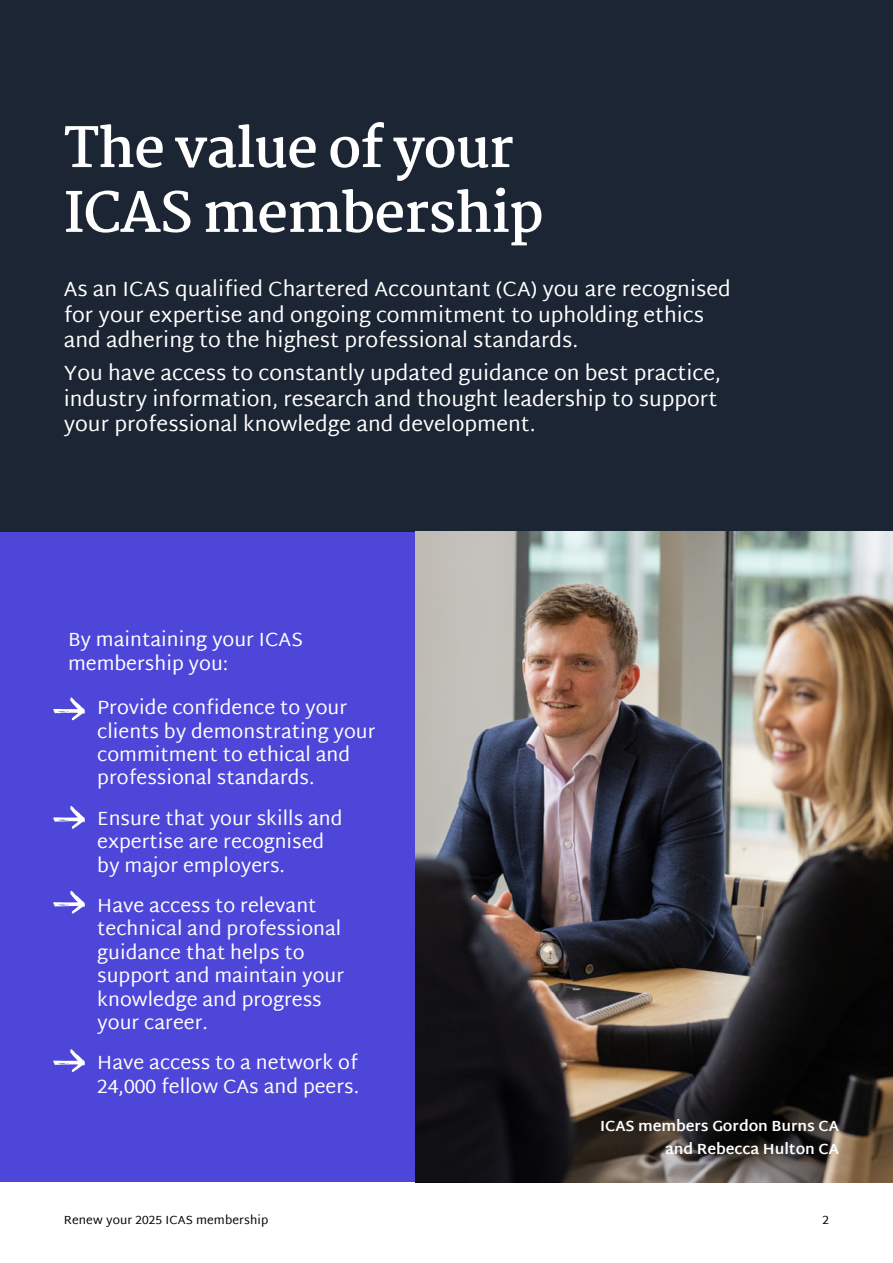
<style>
.page{position:relative;width:893px;height:1263px;background:#fff}
.page>*{position:absolute;margin:0;border:0;box-sizing:border-box;transform-origin:0 0}
.t1{font:700 54px/64.8px "Martel";letter-spacing:-.02em;color:#fff}
.t2{font:21px/25.2px "Martel Sans";color:#fff}
.t3{font:19.5px/23.4px "Martel Sans";color:#fff}
.t4{font:700 15px/22.5px "Martel Sans";letter-spacing:-.005em;color:#fff;text-align:right}
.t5{font:12px "Martel Sans";letter-spacing:.01em;color:#000}
</style>
<div class="page">
<div style="left:0;top:531px;width:893px;height:651px;background:#4d46d9"></div>
<div style="left:0;top:0;width:893px;height:531px;background:#1c2533"></div>
<img style="left:416px;top:531px;width:477px;height:651px">
<svg style="left:53px;top:697px;width:32px;height:23px"></svg>
<svg style="left:53px;top:806px;width:32px;height:23px"></svg>
<svg style="left:53px;top:891px;width:32px;height:22px"></svg>
<svg style="left:53px;top:1049px;width:32px;height:23px"></svg>
<h1 class="t1" style="left:64px;top:116px;width:482px">The value of your<br>ICAS membership</h1>
<p class="t2" style="left:64px;top:276px;width:668px">As an ICAS qualified Chartered Accountant (CA) you are recognised for your expertise and ongoing commitment to upholding ethics and adhering to the highest professional standards.</p>
<p class="t2" style="left:64px;top:361px;width:659px">You have access to constantly updated guidance on best practice, industry information, research and thought leadership to support your professional knowledge and development.</p>
<p class="t3" style="left:68px;top:628px;width:236px">By maintaining your ICAS membership you:</p>
<p class="t3" style="left:97px;top:696px;width:280px">Provide confidence to your clients by demonstrating your commitment to ethical and professional standards.</p>
<p class="t3" style="left:97px;top:806px;width:247px">Ensure that your skills and expertise are recognised by major employers.</p>
<p class="t3" style="left:97px;top:893px;width:248px">Have access to relevant technical and professional guidance that helps to support and maintain your knowledge and progress your career.</p>
<p class="t3" style="left:97px;top:1051px;width:263px">Have access to a network of<br>24,000 fellow CAs and peers.</p>
<p class="t4" style="left:600px;top:1115px;width:240px">ICAS members Gordon Burns CA and Rebecca Hulton CA</p>
<p class="t5" style="left:64px;top:1213px;width:206px">Renew your 2025 ICAS membership</p>
<p class="t5" style="left:823px;top:1213px;width:8px">2</p>
</div>
